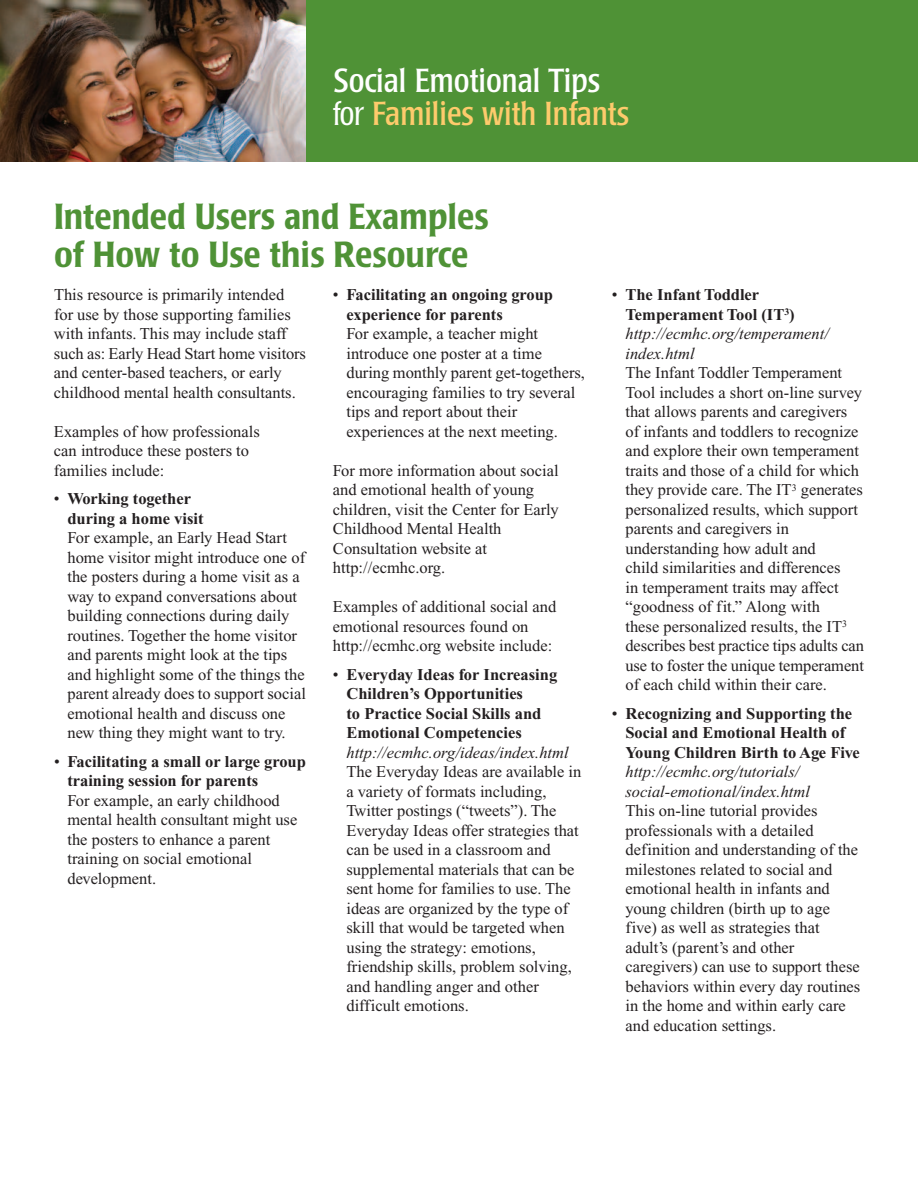
<style>
.page{position:relative;width:918px;height:1188px;background:#fff}
.page>*{position:absolute;margin:0;border:0;box-sizing:border-box;transform-origin:0 0}
.t1{font:500 condensed 36px/37.5px "Poppl Laudatio";color:#4f9236}
.t2{font:condensed 33px/33px "Poppl Laudatio";color:#fff}
.t3{font:16.5px/19.5px "Times New Roman";color:#231f20}
.t4{font:700 16.5px/19.5px "Times New Roman";color:#231f20}
.t5{font:italic 16.5px/19.5px "Times New Roman";color:#231f20}
.s1{font-weight:300}
.s2{color:#fecb6c}
.s3{font-weight:400}
.s4{font-style:normal}
.s5{font-weight:700;font-style:normal}
</style>
<div class="page">
<div style="left:0;top:0;width:918px;height:162px;background:#4f9236"></div>
<img style="left:0;top:0;width:306px;height:162px">
<h2 class="t2" style="left:333px;top:67px;width:298px">Social Emotional Tips <span class="s1">for</span> <span class="s2">Families with Infants</span></h2>
<h1 class="t1" style="left:54px;top:200px;width:436px">Intended Users and Examples of How to Use this Resource</h1>
<p class="t3" style="left:54px;top:286px;width:253px">This resource is primarily intended for use by those supporting families with infants. This may include staff such as: Early Head Start home visitors and center-based teachers, or early childhood mental health consultants.</p>
<p class="t3" style="left:54px;top:423px;width:207px">Examples of how professionals can introduce these posters to families include:</p>
<p class="t4" style="left:67px;top:491px;width:138px;text-indent:-14px"><span class="s3">•</span> Working together during a home visit</p>
<p class="t3" style="left:67px;top:529px;width:240px">For example, an Early Head Start home visitor might introduce one of the posters during a home visit as a way to expand conversations about building connections during daily routines. Together the home visitor and parents might look at the tips and highlight some of the things the parent already does to support social emotional health and discuss one new thing they might want to try.</p>
<p class="t4" style="left:68px;top:753px;width:240px;text-indent:-14px"><span class="s3">•</span> Facilitating a small or large group training session for parents</p>
<p class="t3" style="left:68px;top:792px;width:231px">For example, an early childhood mental health consultant might use the posters to enhance a parent training on social emotional development.</p>
<p class="t4" style="left:346px;top:287px;width:208px;text-indent:-13px"><span class="s3">•</span> Facilitating an ongoing group experience for parents</p>
<p class="t3" style="left:346px;top:325px;width:240px">For example, a teacher might introduce one poster at a time during monthly parent get-togethers, encouraging families to try several tips and report about their experiences at the next meeting.</p>
<p class="t3" style="left:333px;top:462px;width:227px">For more information about social and emotional health of young children, visit the Center for Early<br>Childhood Mental Health<br>Consultation website at http://ecmhc.org.</p>
<p class="t3" style="left:333px;top:598px;width:225px">Examples of additional social and emotional resources found on http://ecmhc.org website include:</p>
<p class="t4" style="left:346px;top:666px;width:212px;text-indent:-14px"><span class="s3">•</span> Everyday Ideas for Increasing<br>Children’s Opportunities<br>to Practice Social Skills and<br>Emotional Competencies</p>
<p class="t5" style="left:346px;top:744px;width:224px">http://ecmhc.org/ideas/index.html</p>
<p class="t3" style="left:346px;top:763px;width:236px">The Everyday Ideas are available in a variety of formats including,<br>Twitter postings (“tweets”). The<br>Everyday Ideas offer strategies that can be used in a classroom and supplemental materials that can be sent home for families to use. The ideas are organized by the type of skill that would be targeted when using the strategy: emotions, friendship skills, problem solving, and handling anger and other difficult emotions.</p>
<p class="t5" style="left:625px;top:286px;width:205px;text-indent:-13px"><span class="s4">•</span> <span class="s5">The Infant Toddler<br>Temperament Tool (IT</span><sup>3</sup><span class="s5">) </span>http://ecmhc.org/temperament/ index.html</p>
<p class="t3" style="left:625px;top:364px;width:240px">The Infant Toddler Temperament Tool includes a short on-line survey that allows parents and caregivers of infants and toddlers to recognize and explore their own temperament traits and those of a child for which they provide care. The IT<sup>3</sup> generates personalized results, which support parents and caregivers in understanding how adult and<br>child similarities and differences<br>in temperament traits may affect “goodness of fit.” Along with<br>these personalized results, the IT<sup>3 </sup>describes best practice tips adults can use to foster the unique temperament of each child within their care.</p>
<p class="t4" style="left:625px;top:705px;width:236px;text-indent:-14px"><span class="s3">•</span> Recognizing and Supporting the<br>Social and Emotional Health of<br>Young Children Birth to Age Five</p>
<p class="t5" style="left:625px;top:763px;width:186px">http://ecmhc.org/tutorials/ social-emotional/index.html</p>
<p class="t3" style="left:625px;top:802px;width:236px">This on-line tutorial provides professionals with a detailed definition and understanding of the milestones related to social and emotional health in infants and young children (birth up to age five) as well as strategies that adult’s (parent’s and other caregivers) can use to support these behaviors within every day routines in the home and within early care and education settings.</p>
</div>
